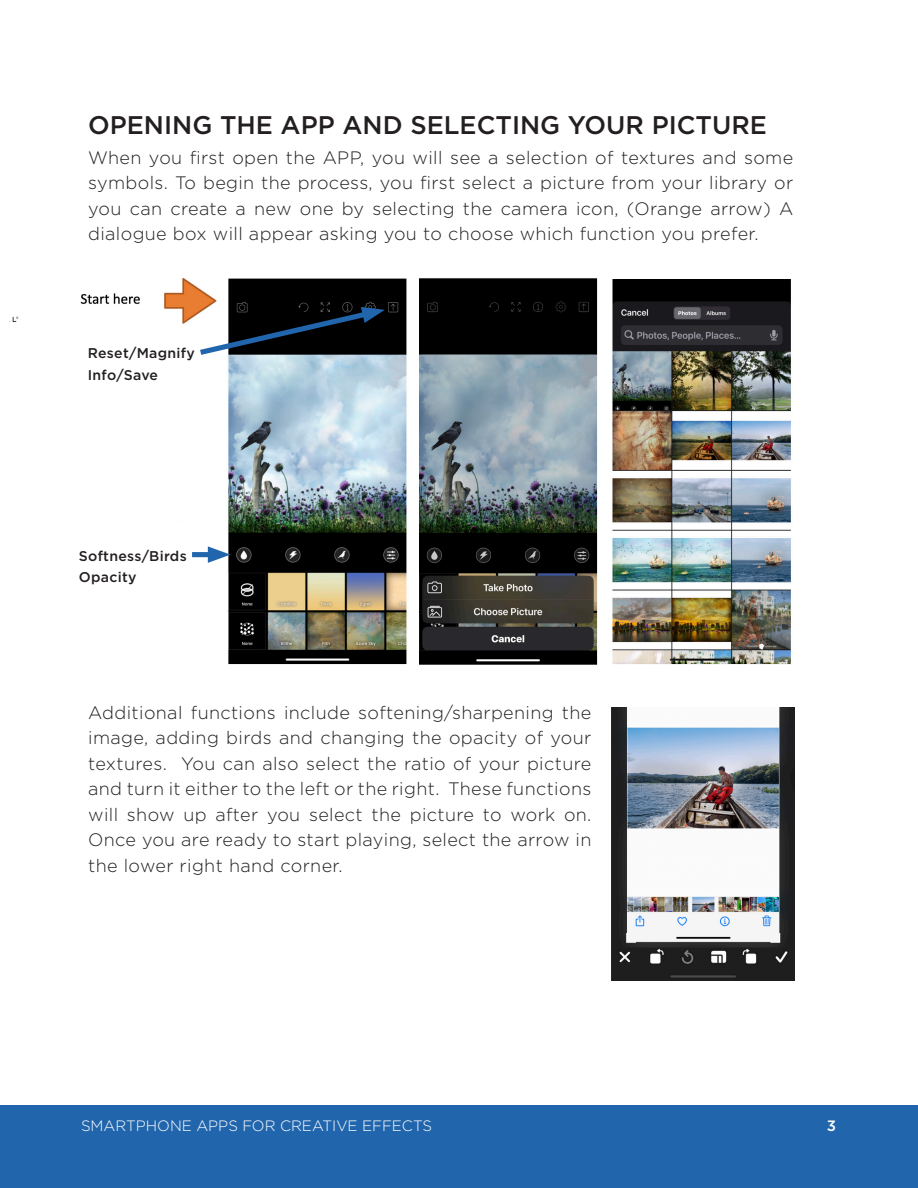
<style>
.page{position:relative;width:918px;height:1188px;background:#fff}
.page>*{position:absolute;margin:0;border:0;box-sizing:border-box;transform-origin:0 0}
.Secondary_Heading{font:500 25.5px "Gotham";color:#231f20}
.Body_text{font:300 18px/25.5px "Gotham";letter-spacing:.02em;color:#231f20;text-align:justify}
.t1{font:300 15px "Gotham";color:#fff}
.t2{font:500 15px "Gotham";color:#fff}
.Body_text-2{font:500 14.1px/21.8px "Gotham";letter-spacing:.02em;color:#231f20}
</style>
<div class="page">
<div style="left:0;top:1105px;width:918px;height:83px;background:#2166ad"></div>
<img style="left:9px;top:278px;width:398px;height:387px">
<img style="left:419px;top:278px;width:179px;height:387px">
<div style="left:2px;top:522px;width:210px;height:77px;background:#fff"></div>
<div style="left:192px;top:552px;width:25px;height:5px;background:#2166ad"></div>
<svg style="left:208px;top:546px;width:23px;height:17px"></svg>
<svg style="left:194px;top:307px;width:191px;height:52px"></svg>
<img style="left:612px;top:279px;width:179px;height:385px">
<img style="left:611px;top:708px;width:183px;height:273px">
<p class="Secondary_Heading" style="left:88px;top:108px;width:680px">OPENING THE APP AND SELECTING YOUR PICTURE</p>
<p class="Body_text" style="left:88px;top:144px;width:707px">When you first open the APP, you will see a selection of textures and some symbols. To begin the process, you first select a picture from your library or you can create a new one by selecting the camera icon, (Orange arrow) A dialogue box will appear asking you to choose which function you prefer.</p>
<p class="Body_text-2" style="left:88px;top:342px;width:109px">Reset/Magnify<br>Info/Save</p>
<p class="Body_text-2" style="left:79px;top:544px;width:109px">Softness/Birds<br>Opacity</p>
<p class="Body_text" style="left:88px;top:699px;width:505px">Additional functions include softening/sharpening the image, adding birds and changing the opacity of your textures. You can also select the ratio of your picture and turn it either to the left or the right. These functions will show up after you select the picture to work on.<br>Once you are ready to start playing, select the arrow in the lower right hand corner.</p>
<p class="t1" style="left:81px;top:1117px;width:353px">SMARTPHONE APPS FOR CREATIVE EFFECTS</p>
<p class="t2" style="left:827px;top:1116px;width:11px">3</p>
</div>
